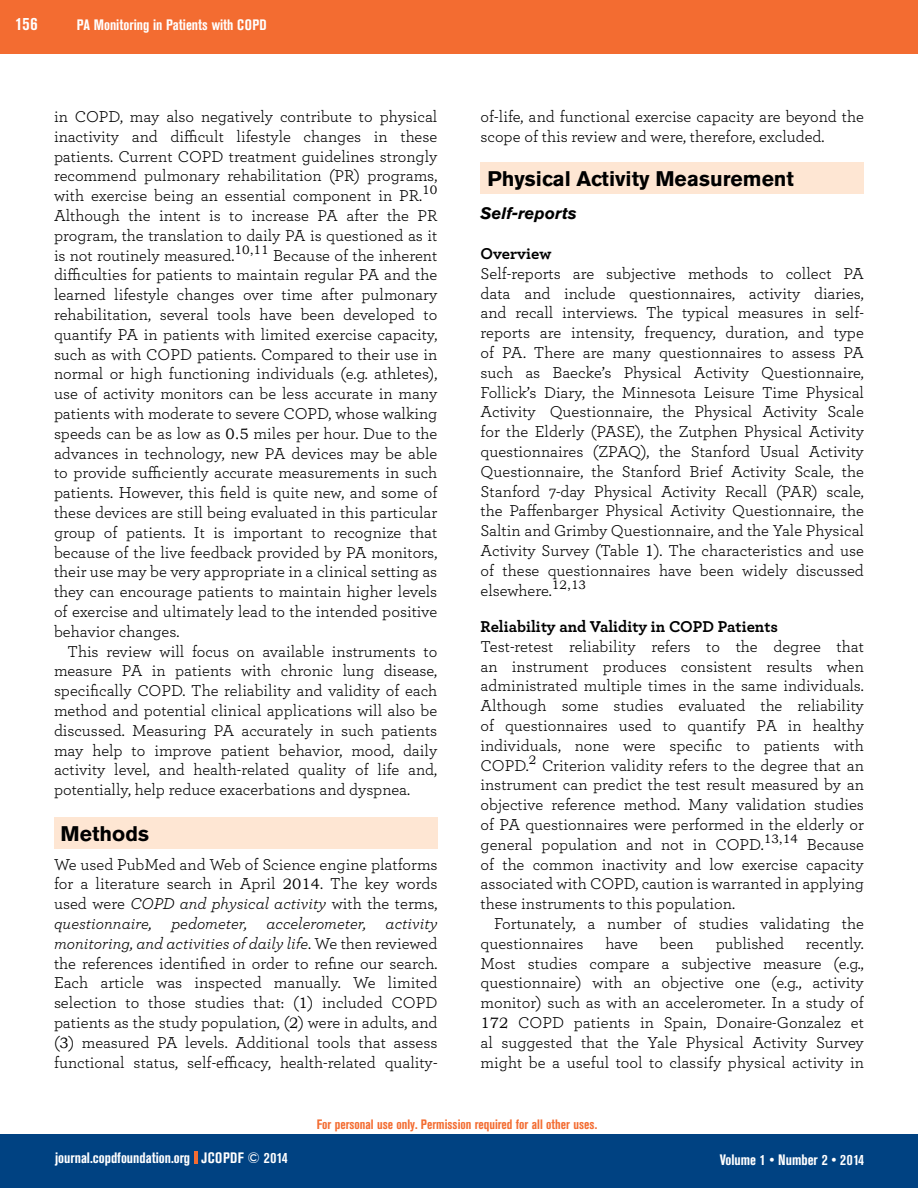
<style>
.page{position:relative;width:918px;height:1188px;background:#fff}
.page>*{position:absolute;margin:0;border:0;box-sizing:border-box;transform-origin:0 0}
.t1{font:700 21px "Akzidenz Grotesk BE";color:#000}
.t2{font:700 condensed 18px "Akzidenz Grotesk BE";color:#fff}
.t3{font:16.5px/19.8px "Breathe";color:#000;text-align:justify}
.t4{font:700 16.5px "Breathe";color:#000}
.t5{font:italic 700 16.5px "Akzidenz Grotesk BQ";color:#000}
.t6{font:700 condensed 15px "Akzidenz Grotesk BE";color:#fff}
.t7{font:700 condensed 13.5px "Akzidenz Grotesk BE";color:#f36c31}
.s1{font-family:"Bookman Old Style";font-size:15px}
.s2{font-style:italic}
</style>
<div class="page">
<div style="left:0;top:1134px;width:918px;height:54px;background:#004282"></div>
<div style="left:0;top:0;width:918px;height:54px;background:#f36c31"></div>
<svg style="left:194px;top:1152px;width:3px;height:12px"></svg>
<div style="left:54px;top:818px;width:384px;height:31px;background:#fee6d3"></div>
<div style="left:481px;top:162px;width:383px;height:31px;background:#fee6d3"></div>
<p class="t2" style="left:15px;top:13px;width:24px">156</p>
<p class="t6" style="left:77px;top:16px;width:191px">PA Monitoring in Patients with COPD</p>
<p class="t3" style="left:54px;top:106px;width:385px">in COPD, may also negatively contribute to physical inactivity and difficult lifestyle changes in these patients. Current COPD treatment guidelines strongly recommend pulmonary rehabilitation (PR) programs, with exercise being an essential component in PR.<sup>10<br></sup>Although the intent is to increase PA after the PR program, the translation to daily PA is questioned as it is not routinely measured.<sup>10,11</sup> Because of the inherent difficulties for patients to maintain regular PA and the learned lifestyle changes over time after pulmonary rehabilitation, several tools have been developed to quantify PA in patients with limited exercise capacity, such as with COPD patients. Compared to their use in normal or high functioning individuals (e.g. athletes), use of activity monitors can be less accurate in many patients with moderate to severe COPD, whose walking speeds can be as low as <span class="s1">0.5</span> miles per hour. Due to the advances in technology, new PA devices may be able to provide sufficiently accurate measurements in such patients. However, this field is quite new, and some of these devices are still being evaluated in this particular group of patients. It is important to recognize that because of the live feedback provided by PA monitors, their use may be very appropriate in a clinical setting as they can encourage patients to maintain higher levels of exercise and ultimately lead to the intended positive behavior changes.</p>
<p class="t3" style="left:54px;top:640px;width:385px;text-indent:14px">This review will focus on available instruments to measure PA in patients with chronic lung disease, specifically COPD. The reliability and validity of each method and potential clinical applications will also be discussed. Measuring PA accurately in such patients may help to improve patient behavior, mood, daily activity level, and health-related quality of life and, potentially, help reduce exacerbations and dyspnea.</p>
<p class="t1" style="left:61px;top:822px;width:90px">Methods</p>
<p class="t3" style="left:54px;top:853px;width:385px">We used PubMed and Web of Science engine platforms for a literature search in April <span class="s1">2014</span>. The key words used were <span class="s2">COPD and physical activity</span> with the terms, <span class="s2">questionnaire, pedometer, accelerometer, activity monitoring, and activities of daily life</span>. We then reviewed the references identified in order to refine our search.<br>Each article was inspected manually. We limited selection to those studies that: (<span class="s1">1</span>) included COPD patients as the study population, (<span class="s1">2</span>) were in adults, and (<span class="s1">3</span>) measured PA levels. Additional tools that assess functional status, self-efficacy, health-related quality-</p>
<p class="t3" style="left:481px;top:106px;width:385px">of-life, and functional exercise capacity are beyond the scope of this review and were, therefore, excluded.</p>
<p class="t1" style="left:487px;top:166px;width:308px">Physical Activity Measurement</p>
<p class="t5" style="left:481px;top:204px;width:98px">Self-reports</p>
<p class="t4" style="left:481px;top:241px;width:72px">Overview</p>
<p class="t3" style="left:481px;top:263px;width:385px">Self-reports are subjective methods to collect PA data and include questionnaires, activity diaries, and recall interviews. The typical measures in self&shy;reports are intensity, frequency, duration, and type of PA. There are many questionnaires to assess PA such as Baecke’s Physical Activity Questionnaire, Follick’s Diary, the Minnesota Leisure Time Physical Activity Questionnaire, the Physical Activity Scale for the Elderly (PASE), the Zutphen Physical Activity questionnaires (ZPAQ), the Stanford Usual Activity Questionnaire, the Stanford Brief Activity Scale, the Stanford 7-day Physical Activity Recall (PAR) scale, the Paffenbarger Physical Activity Questionnaire, the Saltin and Grimby Questionnaire, and the Yale Physical Activity Survey (Table <span class="s1">1</span>). The characteristics and use of these questionnaires have been widely discussed elsewhere.<sup>12,13</sup></p>
<p class="t4" style="left:481px;top:613px;width:299px">Reliability and Validity in COPD Patients</p>
<p class="t3" style="left:481px;top:636px;width:385px">Test-retest reliability refers to the degree that an instrument produces consistent results when administrated multiple times in the same individuals.<br>Although some studies evaluated the reliability of questionnaires used to quantify PA in healthy individuals, none were specific to patients with COPD.<sup>2</sup> Criterion validity refers to the degree that an instrument can predict the test result measured by an objective reference method. Many validation studies of PA questionnaires were performed in the elderly or general population and not in COPD.<sup>13,14</sup> Because of the common inactivity and low exercise capacity associated with COPD, caution is warranted in applying these instruments to this population.</p>
<p class="t3" style="left:481px;top:913px;width:385px;text-indent:14px">Fortunately, a number of studies validating the questionnaires</p>
<p class="t3" style="left:481px;top:933px;width:385px;text-indent:325px">recently.<br>Most studies compare a subjective measure (e.g., questionnaire) with an objective one (e.g., activity monitor) such as with an accelerometer. In a study of <span class="s1">172</span> COPD patients in Spain, Donaire-Gonzalez et al suggested that the Yale Physical Activity Survey might be a useful tool to classify physical activity in</p>
<p class="t3" style="left:605px;top:933px;width:34px">have</p>
<p class="t3" style="left:660px;top:933px;width:35px">been</p>
<p class="t3" style="left:716px;top:933px;width:70px">published</p>
<p class="t7" style="left:317px;top:1117px;width:282px">For personal use only. Permission required for all other uses.</p>
<p class="t6" style="left:55px;top:1149px;width:234px">journal.copdfoundation.org JCOPDF © 2014</p>
<p class="t6" style="left:720px;top:1151px;width:146px">Volume 1 • Number 2 • 2014</p>
</div>
